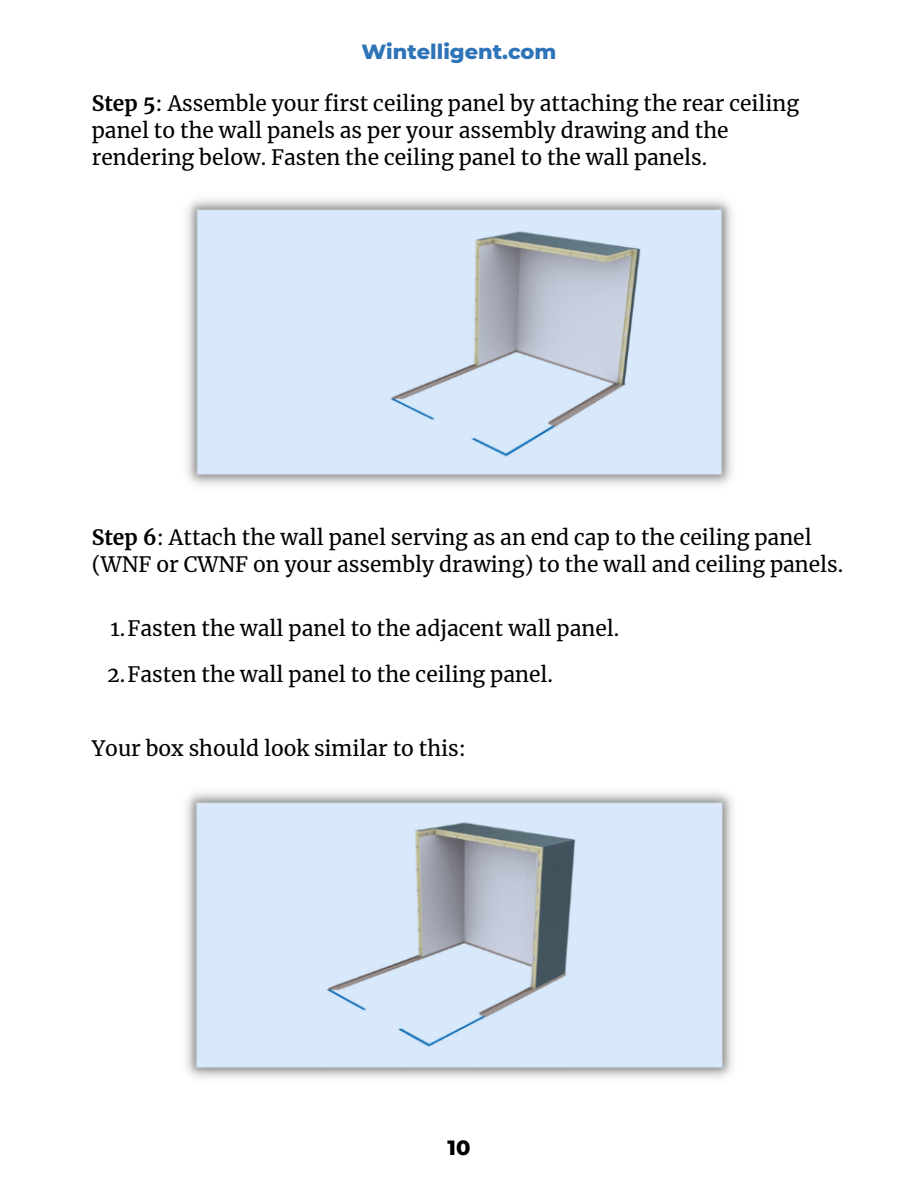
<style>
.page{position:relative;width:918px;height:1188px;background:#fff}
.page>*{position:absolute;margin:0;border:0;box-sizing:border-box;transform-origin:0 0}
.t1{font:21px/27px "Merriweather";color:#000}
.t2{font:800 21px "Montserrat";color:#2e74b8}
.t3{font:800 21px "Montserrat";color:#000}
.s1{font-weight:700}
</style>
<div class="page">
<img style="left:186px;top:199px;width:546px;height:287px">
<img style="left:185px;top:792px;width:548px;height:287px">
<p class="t2" style="left:361px;top:39px;width:197px">Wintelligent.com</p>
<p class="t1" style="left:92px;top:90px;width:709px"><span class="s1">Step 5</span>: Assemble your first ceiling panel by attaching the rear ceiling panel to the wall panels as per your assembly drawing and the rendering below. Fasten the ceiling panel to the wall panels.</p>
<p class="t1" style="left:92px;top:524px;width:753px"><span class="s1">Step 6</span>: Attach the wall panel serving as an end cap to the ceiling panel (WNF or CWNF on your assembly drawing) to the wall and ceiling panels.</p>
<p class="t1" style="left:107px;top:606px;width:514px;line-height:46.2px">1.Fasten the wall panel to the adjacent wall panel.<br>2.Fasten the wall panel to the ceiling panel.</p>
<p class="t1" style="left:92px;top:735px;width:376px">Your box should look similar to this:</p>
<p class="t3" style="left:448px;top:1135px;width:24px">10</p>
</div>
